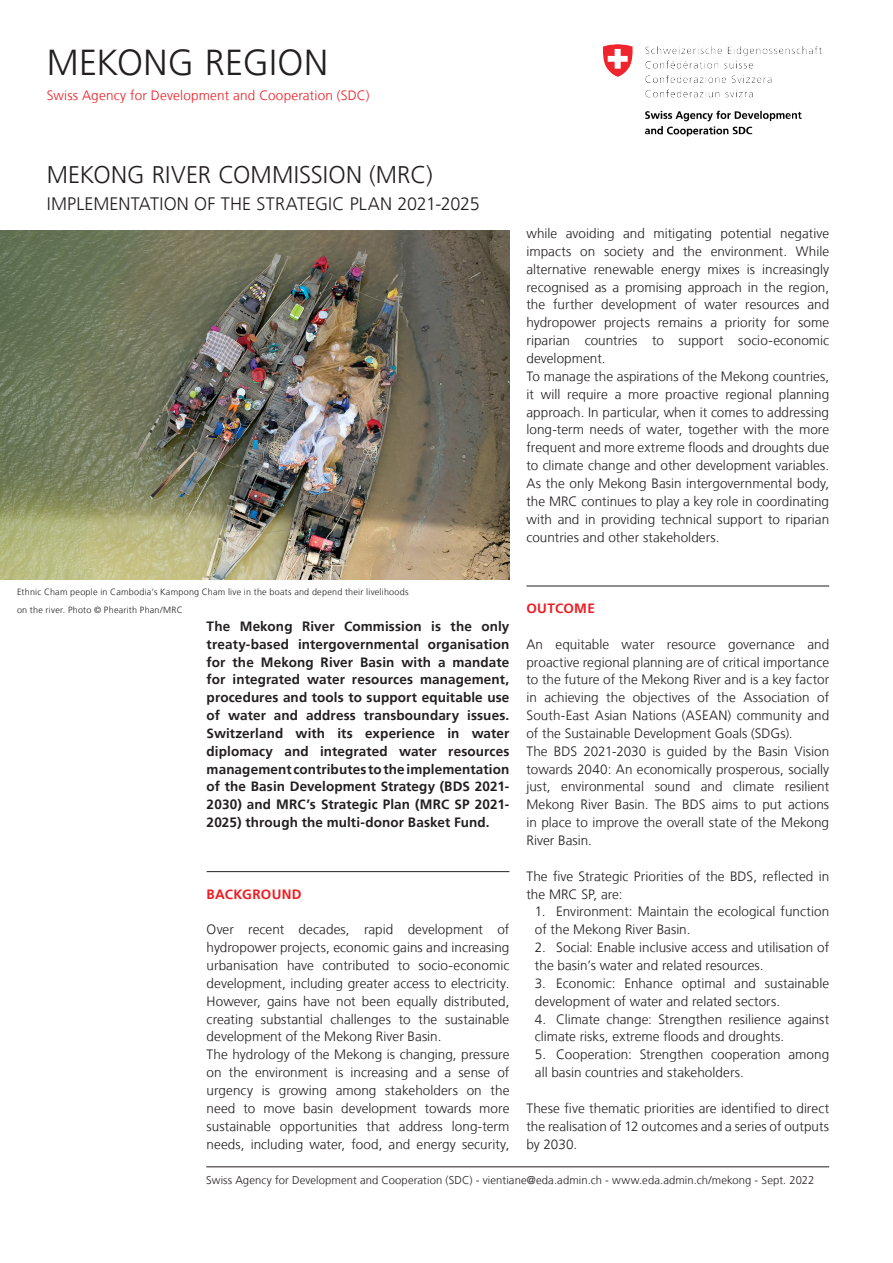
<style>
.page{position:relative;width:893px;height:1263px;background:#fff}
.page>*{position:absolute;margin:0;border:0;box-sizing:border-box;transform-origin:0 0}
.Titel{font:300 36px "Frutiger CE";letter-spacing:.005em;color:#231f20}
.Haupttitel{font:300 24px "Frutiger CE";letter-spacing:.005em;color:#231f20}
.Haupttitel-2{font:300 18px "Frutiger CE";letter-spacing:.01em;color:#231f20}
.Lauftext{font:300 13.5px/17.9px "Frutiger CE";letter-spacing:.005em;color:#231f20;text-align:justify}
.Lauftext-2{font:700 13.5px/17.9px "Frutiger CE";letter-spacing:.01em;color:#231f20;text-align:justify}
.Titel-2{font:300 13.5px "Frutiger CE";letter-spacing:.015em;color:#ee1d23}
.Titel_Linie{font:700 13.5px "Frutiger CE";letter-spacing:.025em;color:#ee1d23}
.t1{font:300 11.25px "Frutiger CE";letter-spacing:.01em;color:#231f20}
.Lead{font:300 9px "Frutiger CE";letter-spacing:.025em;color:#231f20}
</style>
<div class="page">
<img style="left:603px;top:44px;width:219px;height:93px">
<hr style="left:206px;top:1166px;width:623px;height:1px;background:#231f20">
<hr style="left:207px;top:871px;width:302px;height:1px;background:#231f20">
<hr style="left:526px;top:586px;width:303px;height:1px;background:#231f20">
<img style="left:0;top:231px;width:509px;height:349px">
<p class="Titel" style="left:47px;top:41px;width:283px">MEKONG REGION</p>
<p class="Titel-2" style="left:47px;top:87px;width:324px">Swiss Agency for Development and Cooperation (SDC)</p>
<p class="Haupttitel" style="left:47px;top:161px;width:387px">MEKONG RIVER COMMISSION (MRC)</p>
<p class="Haupttitel-2" style="left:47px;top:193px;width:434px">IMPLEMENTATION OF THE STRATEGIC PLAN 2021-2025</p>
<p class="Lauftext" style="left:526px;top:224px;width:304px">while avoiding and mitigating potential negative impacts on society and the environment. While alternative renewable energy mixes is increasingly recognised as a promising approach in the region, the further development of water resources and hydropower projects remains a priority for some riparian countries to support socio-economic development.</p>
<p class="Lauftext" style="left:526px;top:367px;width:304px">To manage the aspirations of the Mekong countries, it will require a more proactive regional planning approach. In particular, when it comes to addressing long-term needs of water, together with the more frequent and more extreme floods and droughts due to climate change and other development variables.<br>As the only Mekong Basin intergovernmental body, the MRC continues to play a key role in coordinating with and in providing technical support to riparian countries and other stakeholders.</p>
<p class="Lead" style="left:17px;top:587px;width:393px">Ethnic Cham people in Cambodia’s Kampong Cham live in the boats and depend their livelihoods</p>
<p class="Lead" style="left:17px;top:605px;width:167px">on the river. Photo © Phearith Phan/MRC</p>
<p class="Lauftext-2" style="left:207px;top:617px;width:304px">The Mekong River Commission is the only treaty-based intergovernmental organisation for the Mekong River Basin with a mandate for integrated water resources management, procedures and tools to support equitable use of water and address transboundary issues.<br>Switzerland with its experience in water diplomacy and integrated water resources management contributes to the implementation of the Basin Development Strategy (BDS 2021- 2030) and MRC’s Strategic Plan (MRC SP 2021- 2025) through the multi-donor Basket Fund.</p>
<p class="Titel_Linie" style="left:207px;top:886px;width:97px">BACKGROUND</p>
<p class="Lauftext" style="left:207px;top:920px;width:304px">Over recent decades, rapid development of hydropower projects, economic gains and increasing urbanisation have contributed to socio-economic development, including greater access to electricity.<br>However, gains have not been equally distributed, creating substantial challenges to the sustainable development of the Mekong River Basin.</p>
<p class="Lauftext" style="left:207px;top:1045px;width:304px">The hydrology of the Mekong is changing, pressure on the environment is increasing and a sense of urgency is growing among stakeholders on the need to move basin development towards more sustainable opportunities that address long-term needs, including water, food, and energy security,</p>
<p class="Titel_Linie" style="left:526px;top:600px;width:70px">OUTCOME</p>
<p class="Lauftext" style="left:526px;top:635px;width:304px">An equitable water resource governance and proactive regional planning are of critical importance to the future of the Mekong River and is a key factor in achieving the objectives of the Association of South-East Asian Nations (ASEAN) community and of the Sustainable Development Goals (SDGs).</p>
<p class="Lauftext" style="left:526px;top:742px;width:304px">The BDS 2021-2030 is guided by the Basin Vision towards 2040: An economically prosperous, socially just, environmental sound and climate resilient Mekong River Basin. The BDS aims to put actions in place to improve the overall state of the Mekong River Basin.</p>
<p class="Lauftext" style="left:526px;top:867px;width:304px">The five Strategic Priorities of the BDS, reflected in the MRC SP, are:</p>
<p class="Lauftext" style="left:535px;top:903px;width:296px">1. Environment: Maintain the ecological function of the Mekong River Basin.</p>
<p class="Lauftext" style="left:535px;top:938px;width:296px">2. Social: Enable inclusive access and utilisation of the basin’s water and related resources.</p>
<p class="Lauftext" style="left:535px;top:974px;width:296px">3. Economic: Enhance optimal and sustainable development of water and related sectors.</p>
<p class="Lauftext" style="left:535px;top:1010px;width:296px">4. Climate change: Strengthen resilience against climate risks, extreme floods and droughts.</p>
<p class="Lauftext" style="left:535px;top:1045px;width:296px">5. Cooperation: Strengthen cooperation among all basin countries and stakeholders.</p>
<p class="Lauftext" style="left:526px;top:1099px;width:304px">These five thematic priorities are identified to direct the realisation of 12 outcomes and a series of outputs by 2030.</p>
<p class="t1" style="left:206px;top:1174px;width:610px">Swiss Agency for Development and Cooperation (SDC) - vientiane@eda.admin.ch - www.eda.admin.ch/mekong - Sept. 2022</p>
</div>
